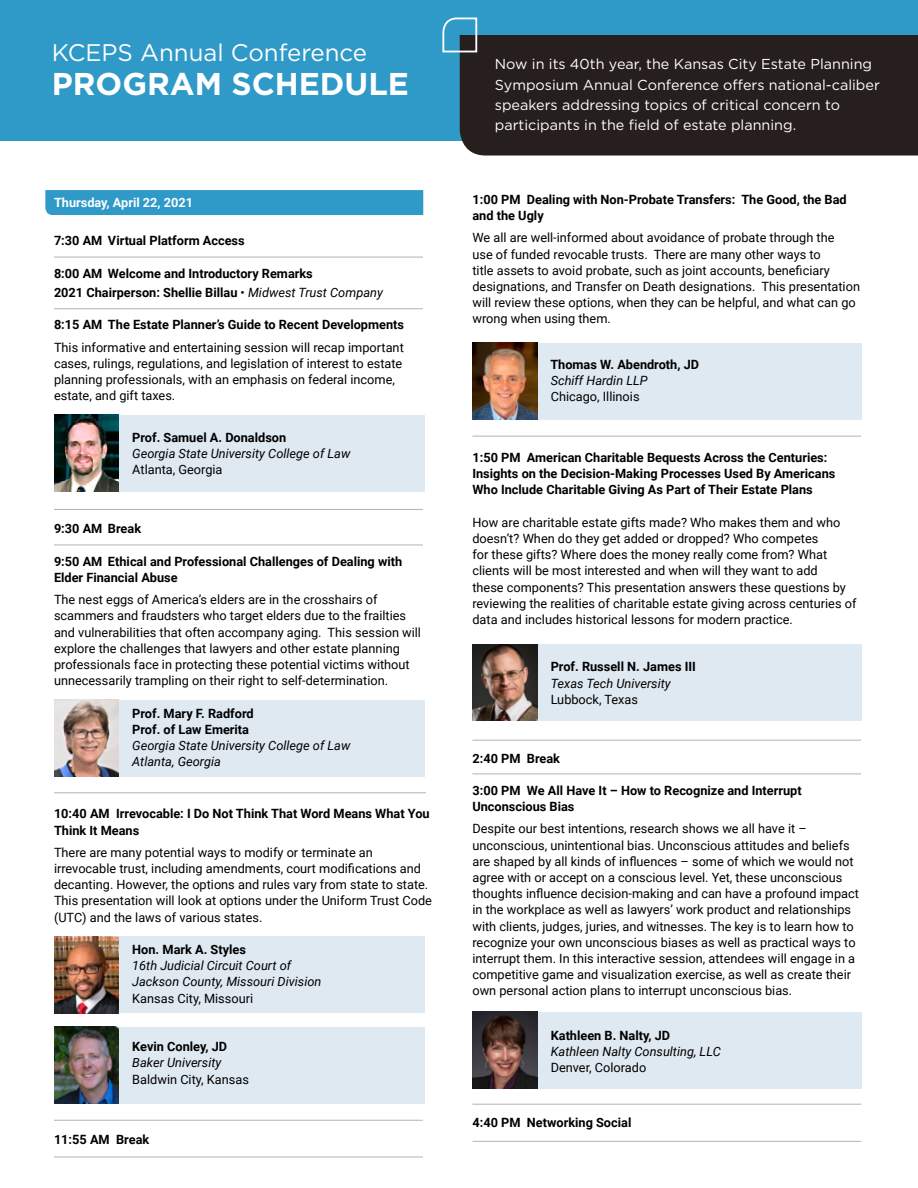
<style>
.page{position:relative;width:918px;height:1188px;background:#fff}
.page>*{position:absolute;margin:0;border:0;box-sizing:border-box;transform-origin:0 0}
.t1{font:700 31.5px "Gotham";color:#fff}
.t2{font:24px "Gotham";color:#fff}
.t3{font:14.4px/20.2px "Gotham";color:#fff}
.t4{font:12.75px/16.2px "Roboto";color:#000}
.t5{font:700 12.75px/16.2px "Roboto";color:#000}
.t6{font:italic 12.75px/16.2px "Roboto";color:#000}
.t7{font:700 12.75px "Roboto";color:#fff}
.s1{font-weight:400}
.s2{font-weight:400;font-style:italic}
</style>
<div class="page">
<div style="left:537px;top:343px;width:325px;height:76px;background:#dee9f2"></div>
<div style="left:537px;top:644px;width:325px;height:77px;background:#dee9f2"></div>
<div style="left:537px;top:1012px;width:325px;height:77px;background:#dee9f2"></div>
<div style="left:116px;top:415px;width:308px;height:77px;background:#dee9f2"></div>
<div style="left:116px;top:700px;width:308px;height:77px;background:#dee9f2"></div>
<div style="left:116px;top:937px;width:308px;height:76px;background:#dee9f2"></div>
<div style="left:116px;top:1027px;width:308px;height:76px;background:#dee9f2"></div>
<div style="left:45px;top:190px;width:378px;height:25px;background:#2f99c8"></div>
<hr style="left:54px;top:257px;width:369px;height:1px;background:#b1b3b6">
<hr style="left:54px;top:308px;width:369px;height:1px;background:#b1b3b6">
<img style="left:54px;top:415px;width:65px;height:77px">
<hr style="left:54px;top:509px;width:369px;height:1px;background:#b1b3b6">
<hr style="left:54px;top:545px;width:369px;height:1px;background:#b1b3b6">
<img style="left:54px;top:700px;width:65px;height:76px">
<hr style="left:54px;top:792px;width:372px;height:1px;background:#b1b3b6">
<img style="left:54px;top:937px;width:65px;height:76px">
<img style="left:54px;top:1027px;width:65px;height:76px">
<hr style="left:54px;top:1120px;width:369px;height:1px;background:#b1b3b6">
<div style="left:0;top:0;width:918px;height:140px;background:#2f99c8"></div>
<div style="left:460px;top:35px;width:458px;height:121px;background:#271e1e"></div>
<svg style="left:442px;top:17px;width:36px;height:36px"></svg>
<img style="left:472px;top:343px;width:65px;height:77px">
<hr style="left:472px;top:436px;width:389px;height:1px;background:#b1b3b6">
<img style="left:472px;top:644px;width:65px;height:77px">
<hr style="left:472px;top:740px;width:389px;height:1px;background:#b1b3b6">
<hr style="left:472px;top:774px;width:389px;height:1px;background:#b1b3b6">
<img style="left:472px;top:1012px;width:65px;height:77px">
<hr style="left:472px;top:1104px;width:389px;height:1px;background:#b1b3b6">
<hr style="left:54px;top:1157px;width:369px;height:1px;background:#b1b3b6">
<hr style="left:472px;top:1141px;width:389px;height:1px;background:#b1b3b6">
<p class="t2" style="left:52px;top:37px;width:317px">KCEPS Annual Conference</p>
<p class="t1" style="left:52px;top:63px;width:359px">PROGRAM SCHEDULE</p>
<p class="t7" style="left:54px;top:194px;width:141px">Thursday, April 22, 2021</p>
<p class="t5" style="left:54px;top:232px;width:192px">7:30 AM Virtual Platform Access</p>
<p class="t5" style="left:54px;top:265px;width:260px">8:00 AM Welcome and Introductory Remarks</p>
<p class="t5" style="left:54px;top:284px;width:330px">2021 Chairperson: Shellie Billau <span class="s1">•</span> <span class="s2">Midwest Trust Company</span></p>
<p class="t5" style="left:54px;top:316px;width:352px">8:15 AM The Estate Planner’s Guide to Recent Developments</p>
<p class="t4" style="left:54px;top:338px;width:351px">This informative and entertaining session will recap important cases, rulings, regulations, and legislation of interest to estate planning professionals, with an emphasis on federal income, estate, and gift taxes.</p>
<p class="t5" style="left:132px;top:428px;width:155px">Prof. Samuel A. Donaldson</p>
<p class="t6" style="left:132px;top:445px;width:220px">Georgia State University College of Law</p>
<p class="t4" style="left:132px;top:461px;width:92px">Atlanta, Georgia</p>
<p class="t5" style="left:54px;top:520px;width:89px">9:30 AM Break</p>
<p class="t5" style="left:54px;top:553px;width:350px">9:50 AM Ethical and Professional Challenges of Dealing with<br>Elder Financial Abuse</p>
<p class="t4" style="left:54px;top:591px;width:369px">The nest eggs of America’s elders are in the crosshairs of scammers and fraudsters who target elders due to the frailties and vulnerabilities that often accompany aging. This session will explore the challenges that lawyers and other estate planning professionals face in protecting these potential victims without unnecessarily trampling on their right to self-determination.</p>
<p class="t5" style="left:132px;top:704px;width:123px">Prof. Mary F. Radford</p>
<p class="t5" style="left:132px;top:721px;width:118px">Prof. of Law Emerita</p>
<p class="t6" style="left:132px;top:737px;width:220px">Georgia State University College of Law</p>
<p class="t6" style="left:132px;top:753px;width:90px">Atlanta, Georgia</p>
<p class="t5" style="left:54px;top:805px;width:377px">10:40 AM Irrevocable: I Do Not Think That Word Means What You<br>Think It Means</p>
<p class="t4" style="left:54px;top:844px;width:379px">There are many potential ways to modify or terminate an irrevocable trust, including amendments, court modifications and decanting. However, the options and rules vary from state to state.<br>This presentation will look at options under the Uniform Trust Code (UTC) and the laws of various states.</p>
<p class="t5" style="left:132px;top:941px;width:115px">Hon. Mark A. Styles</p>
<p class="t6" style="left:132px;top:957px;width:191px">16th Judicial Circuit Court of<br>Jackson County, Missouri Division</p>
<p class="t4" style="left:132px;top:989px;width:122px">Kansas City, Missouri</p>
<p class="t5" style="left:132px;top:1038px;width:96px">Kevin Conley, JD</p>
<p class="t6" style="left:132px;top:1054px;width:91px">Baker University</p>
<p class="t4" style="left:132px;top:1070px;width:118px">Baldwin City, Kansas</p>
<p class="t5" style="left:54px;top:1131px;width:97px">11:55 AM Break</p>
<p class="t3" style="left:495px;top:54px;width:386px">Now in its 40th year, the Kansas City Estate Planning Symposium Annual Conference offers national-caliber speakers addressing topics of critical concern to participants in the field of estate planning.</p>
<p class="t5" style="left:472px;top:191px;width:376px">1:00 PM Dealing with Non-Probate Transfers: The Good, the Bad and the Ugly</p>
<p class="t4" style="left:472px;top:229px;width:389px">We all are well-informed about avoidance of probate through the<br>use of funded revocable trusts. There are many other ways to<br>title assets to avoid probate, such as joint accounts, beneficiary designations, and Transfer on Death designations. This presentation will review these options, when they can be helpful, and what can go wrong when using them.</p>
<p class="t5" style="left:550px;top:356px;width:150px">Thomas W. Abendroth, JD</p>
<p class="t6" style="left:551px;top:372px;width:98px">Schiff Hardin LLP</p>
<p class="t4" style="left:551px;top:388px;width:90px">Chicago, Illinois</p>
<p class="t5" style="left:472px;top:449px;width:364px">1:50 PM American Charitable Bequests Across the Centuries:<br>Insights on the Decision-Making Processes Used By Americans<br>Who Include Charitable Giving As Part of Their Estate Plans</p>
<p class="t4" style="left:472px;top:514px;width:385px">How are charitable estate gifts made? Who makes them and who doesn’t? When do they get added or dropped? Who competes<br>for these gifts? Where does the money really come from? What clients will be most interested and when will they want to add<br>these components? This presentation answers these questions by reviewing the realities of charitable estate giving across centuries of data and includes historical lessons for modern practice.</p>
<p class="t5" style="left:551px;top:658px;width:147px">Prof. Russell N. James III</p>
<p class="t6" style="left:551px;top:674px;width:122px">Texas Tech University</p>
<p class="t4" style="left:551px;top:691px;width:89px">Lubbock, Texas</p>
<p class="t5" style="left:472px;top:749px;width:89px">2:40 PM Break</p>
<p class="t5" style="left:472px;top:782px;width:331px">3:00 PM We All Have It – How to Recognize and Interrupt<br>Unconscious Bias</p>
<p class="t4" style="left:472px;top:820px;width:388px">Despite our best intentions, research shows we all have it – unconscious, unintentional bias. Unconscious attitudes and beliefs are shaped by all kinds of influences – some of which we would not agree with or accept on a conscious level. Yet, these unconscious thoughts influence decision-making and can have a profound impact in the workplace as well as lawyers’ work product and relationships with clients, judges, juries, and witnesses. The key is to learn how to recognize your own unconscious biases as well as practical ways to interrupt them. In this interactive session, attendees will engage in a competitive game and visualization exercise, as well as create their own personal action plans to interrupt unconscious bias.</p>
<p class="t5" style="left:551px;top:1027px;width:121px">Kathleen B. Nalty, JD</p>
<p class="t6" style="left:551px;top:1043px;width:172px">Kathleen Nalty Consulting, LLC</p>
<p class="t4" style="left:551px;top:1059px;width:97px">Denver, Colorado</p>
<p class="t5" style="left:472px;top:1114px;width:160px">4:40 PM Networking Social</p>
</div>
